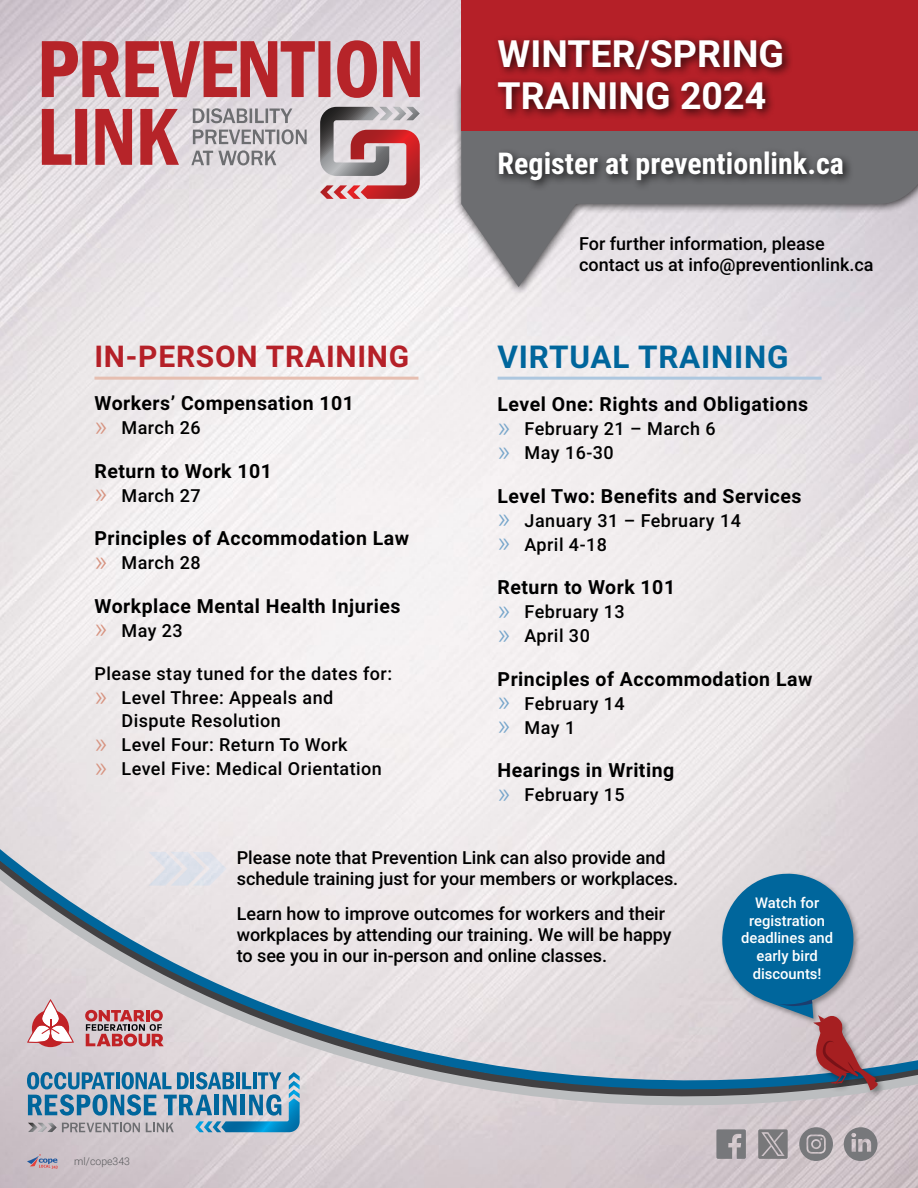
<style>
.page{position:relative;width:918px;height:1188px;background:#fff}
.page>*{position:absolute;margin:0;border:0;box-sizing:border-box;transform-origin:0 0}
.t1{font:700 37.5px/42px "Roboto";color:#fff}
.t2{font:700 31.5px "Roboto";letter-spacing:.025em;color:#00669c}
.t3{font:700 30px "Roboto Condensed";color:#fff}
.t4{font:700 30px "Roboto";letter-spacing:.025em;color:#b52028}
.t5{font:700 19.5px "Roboto";letter-spacing:.025em;color:#000}
.t6{font:500 18px/21px "Roboto";color:#000}
.t7{font:500 18px/24px "Roboto";letter-spacing:.025em;color:#000}
.t8{font:500 14.85px/17.7px "Roboto";color:#fff;text-align:center}
.t9{font:300 10.5px "Roboto";color:#58595b}
.s1{font-weight:300;font-size:28.5px;color:#d79380}
.s2{font-weight:300;font-size:28.5px;color:#77a6cb}
</style>
<div class="page">
<img style="left:0;top:0;width:918px;height:820px">
<svg style="left:0;top:828px;width:918px;height:360px;background:#d4d1d5"></svg>
<div style="left:454px;top:78px;width:464px;height:218px;background:#000;opacity:.75"></div>
<svg style="left:461px;top:131px;width:457px;height:156px;background:#afadb1"></svg>
<div style="left:461px;top:0;width:457px;height:131px;background:#b52028"></div>
<svg style="left:85px;top:1010px;width:79px;height:36px;background:#be7b7f"></svg>
<div style="left:32px;top:1010px;width:37px;height:37px;background:#c12226;border-radius:50%"></div>
<svg style="left:27px;top:999px;width:47px;height:44px"></svg>
<svg style="left:27px;top:1072px;width:273px;height:60px;background:#7ea3bb"></svg>
<svg style="left:27px;top:1154px;width:31px;height:15px"></svg>
<svg style="left:42px;top:109px;width:137px;height:56px;background:#c97478"></svg>
<svg style="left:42px;top:40px;width:378px;height:58px;background:#c77277"></svg>
<svg style="left:320px;top:107px;width:100px;height:92px;background:#b88a8e"></svg>
<svg style="left:191px;top:150px;width:85px;height:15px"></svg>
<svg style="left:193px;top:129px;width:114px;height:15px;background:#adabae"></svg>
<svg style="left:193px;top:108px;width:99px;height:15px"></svg>
<hr style="left:94px;top:377px;width:324px;height:3px;background:#e6beb0">
<hr style="left:498px;top:377px;width:324px;height:3px;background:#adc7df">
<div style="left:811px;top:1013px;width:75px;height:86px;background:#000;opacity:.36"></div>
<svg style="left:718px;top:870px;width:160px;height:221px;background:#7393ac"></svg>
<svg style="left:148px;top:852px;width:79px;height:34px;background:#e1e2e9"></svg>
<svg style="left:844px;top:1127px;width:34px;height:34px"></svg>
<svg style="left:716px;top:1129px;width:30px;height:30px"></svg>
<svg style="left:799px;top:1127px;width:34px;height:34px"></svg>
<svg style="left:758px;top:1129px;width:30px;height:30px"></svg>
<div style="left:494px;top:146px;width:360px;height:45px;background:#000;opacity:.75"></div>
<div style="left:493px;top:35px;width:301px;height:86px;background:#000;opacity:.75"></div>
<h1 class="t1" style="left:498px;top:32px;width:288px">WINTER/SPRING<br>TRAINING 2024</h1>
<h3 class="t3" style="left:498px;top:142px;width:348px">Register at preventionlink.ca</h3>
<h3 class="t4" style="left:94px;top:335px;width:316px">IN-PERSON TRAINING</h3>
<p class="t5" style="left:94px;top:390px;width:261px">Workers’ Compensation 101</p>
<p class="t6" style="left:94px;top:417px;width:108px"><span class="s1">»</span> March 26</p>
<p class="t5" style="left:94px;top:457px;width:179px">Return to Work 101</p>
<p class="t6" style="left:94px;top:484px;width:108px"><span class="s1">»</span> March 27</p>
<p class="t5" style="left:94px;top:525px;width:316px">Principles of Accommodation Law</p>
<p class="t6" style="left:94px;top:552px;width:108px"><span class="s1">»</span> March 28</p>
<p class="t5" style="left:94px;top:592px;width:307px">Workplace Mental Health Injuries</p>
<p class="t6" style="left:94px;top:619px;width:90px"><span class="s1">»</span> May 23</p>
<p class="t7" style="left:94px;top:661px;width:299px">Please stay tuned for the dates for:</p>
<p class="t7" style="left:94px;top:685px;width:240px"><span class="s1">»</span> Level Three: Appeals and</p>
<p class="t7" style="left:122px;top:708px;width:161px">Dispute Resolution</p>
<p class="t7" style="left:94px;top:732px;width:255px"><span class="s1">»</span> Level Four: Return To Work</p>
<p class="t7" style="left:94px;top:756px;width:289px"><span class="s1">»</span> Level Five: Medical Orientation</p>
<p class="t6" style="left:579px;top:232px;width:296px;line-height:21.6px">For further information, please contact us at info@preventionlink.ca</p>
<h2 class="t2" style="left:498px;top:335px;width:293px">VIRTUAL TRAINING</h2>
<p class="t5" style="left:498px;top:391px;width:312px">Level One: Rights and Obligations</p>
<p class="t7" style="left:498px;top:416px;width:220px"><span class="s2">»</span> February 21 – March 6 <span class="s2">»</span> May 16-30</p>
<p class="t5" style="left:498px;top:482px;width:305px">Level Two: Benefits and Services</p>
<p class="t7" style="left:498px;top:508px;width:245px"><span class="s2">»</span> January 31 – February 14 <span class="s2">»</span> April 4-18</p>
<p class="t5" style="left:498px;top:574px;width:179px">Return to Work 101</p>
<p class="t7" style="left:498px;top:599px;width:129px"><span class="s2">»</span> February 13 <span class="s2">»</span> April 30</p>
<p class="t5" style="left:498px;top:665px;width:316px">Principles of Accommodation Law</p>
<p class="t7" style="left:498px;top:691px;width:129px"><span class="s2">»</span> February 14 <span class="s2">»</span> May 1</p>
<p class="t5" style="left:498px;top:757px;width:178px">Hearings in Writing</p>
<p class="t7" style="left:498px;top:782px;width:129px"><span class="s2">»</span> February 15</p>
<p class="t9" style="left:74px;top:1154px;width:57px">ml/cope343</p>
<p class="t6" style="left:237px;top:846px;width:443px">Please note that Prevention Link can also provide and schedule training just for your members or workplaces.</p>
<p class="t6" style="left:237px;top:902px;width:436px">Learn how to improve outcomes for workers and their workplaces by attending our training. We will be happy to see you in our in-person and online classes.</p>
<p class="t8" style="left:741px;top:893px;width:94px">Watch for registration deadlines and early bird discounts!</p>
</div>
